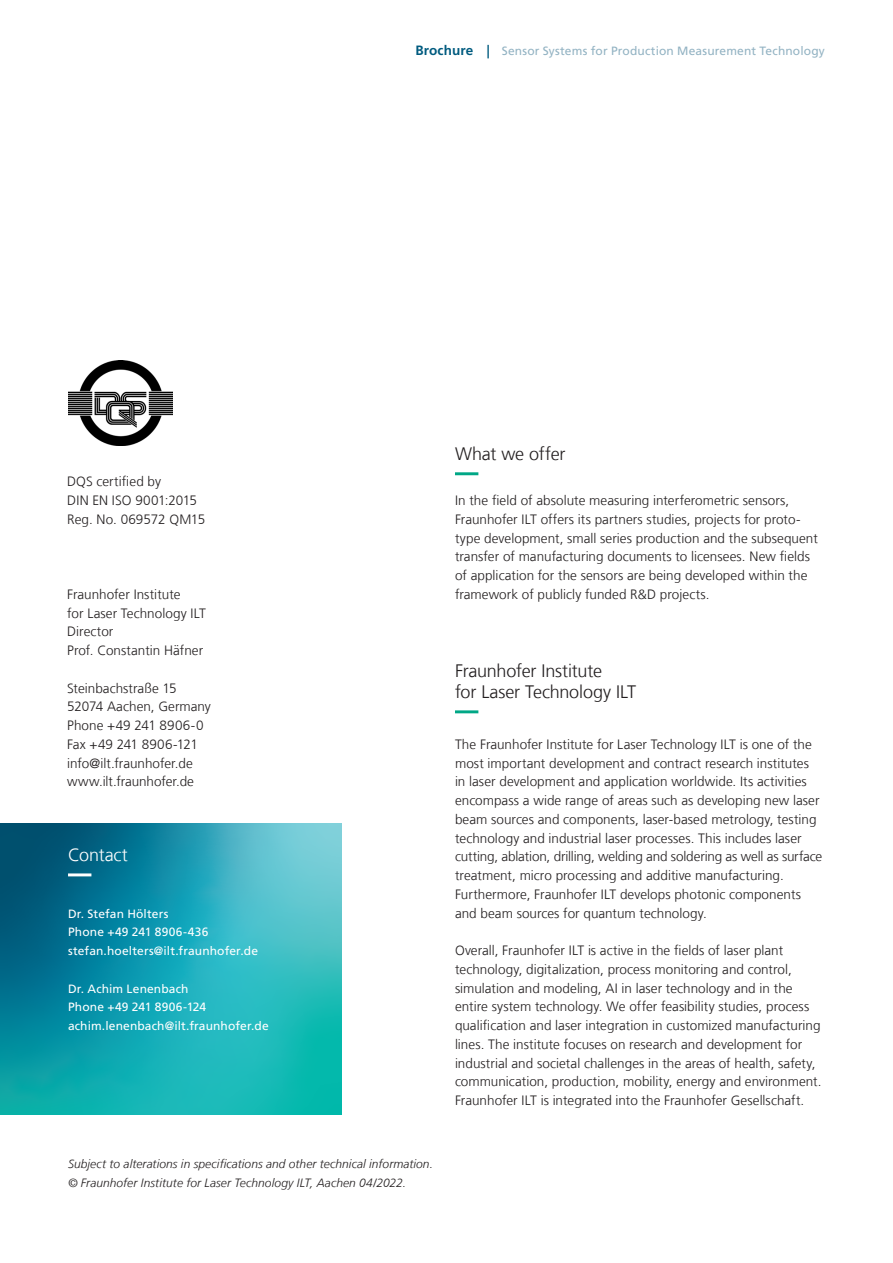
<style>
.page{position:relative;width:893px;height:1263px;background:#fff}
.page>*{position:absolute;margin:0;border:0;box-sizing:border-box;transform-origin:0 0}
.t1{font:300 18px/21.6px "Frutiger LT Com";letter-spacing:-.01em;color:#231f20}
.t2{font:300 18px "Frutiger LT Com";letter-spacing:-.01em;color:#fff}
.t3{font:300 13.5px/18.8px "Frutiger LT Com";letter-spacing:.005em;color:#231f20}
.t4{font:12px/18.8px "Frutiger LT Com";letter-spacing:.01em;color:#fff}
.t5{font:italic 300 12px/18.8px "Frutiger LT Com";letter-spacing:.005em;color:#231f20}
.t6{font:12px "Frutiger LT Com";letter-spacing:.015em;color:#93b3c3}
.s1{font-weight:700;font-size:13.5px;color:#005b7f}
</style>
<div class="page">
<svg style="left:0;top:824px;width:341px;height:290px;background:#1b9fae"></svg>
<svg style="left:68px;top:873px;width:252px;height:3px"></svg>
<svg style="left:455px;top:472px;width:24px;height:3px"></svg>
<svg style="left:455px;top:710px;width:24px;height:3px"></svg>
<img style="left:68px;top:361px;width:105px;height:85px">
<p class="t6" style="left:415px;top:44px;width:411px"><span class="s1">Brochure |</span> Sensor Systems for Production Measurement Technology</p>
<p class="t3" style="left:67px;top:472px;width:140px">DQS certified by<br>DIN EN ISO 9001:2015<br>Reg. No. 069572 QM15</p>
<p class="t3" style="left:67px;top:585px;width:140px">Fraunhofer Institute<br>for Laser Technology ILT<br>Director<br>Prof. Constantin Häfner</p>
<p class="t3" style="left:67px;top:679px;width:145px">Steinbachstraße 15<br>52074 Aachen, Germany<br>Phone +49 241 8906-0<br>Fax +49 241 8906-121 info@ilt.fraunhofer.de www.ilt.fraunhofer.de</p>
<h1 class="t2" style="left:68px;top:845px;width:61px">Contact</h1>
<p class="t4" style="left:68px;top:904px;width:191px">Dr. Stefan Hölters<br>Phone +49 241 8906-436 stefan.hoelters@ilt.fraunhofer.de</p>
<p class="t4" style="left:68px;top:979px;width:202px">Dr. Achim Lenenbach<br>Phone +49 241 8906-124 achim.lenenbach@ilt.fraunhofer.de</p>
<h1 class="t1" style="left:455px;top:443px;width:112px">What we offer</h1>
<p class="t3" style="left:455px;top:491px;width:364px">In the field of absolute measuring interferometric sensors, Fraunhofer ILT offers its partners studies, projects for proto&shy;type development, small series production and the subsequent transfer of manufacturing documents to licensees. New fields of application for the sensors are being developed within the framework of publicly funded R&amp;D projects.</p>
<h1 class="t1" style="left:455px;top:660px;width:183px">Fraunhofer Institute<br>for Laser Technology ILT</h1>
<p class="t3" style="left:455px;top:735px;width:369px">The Fraunhofer Institute for Laser Technology ILT is one of the most important development and contract research institutes in laser development and application worldwide. Its activities encompass a wide range of areas such as developing new laser beam sources and components, laser-based metrology, testing technology and industrial laser processes. This includes laser cutting, ablation, drilling, welding and soldering as well as surface treatment, micro processing and additive manufacturing.<br>Furthermore, Fraunhofer ILT develops photonic components and beam sources for quantum technology.</p>
<p class="t3" style="left:455px;top:941px;width:368px">Overall, Fraunhofer ILT is active in the fields of laser plant technology, digitalization, process monitoring and control, simulation and modeling, AI in laser technology and in the entire system technology. We offer feasibility studies, process qualification and laser integration in customized manufacturing lines. The institute focuses on research and development for industrial and societal challenges in the areas of health, safety, communication, production, mobility, energy and environment.<br>Fraunhofer ILT is integrated into the Fraunhofer Gesellschaft.</p>
<p class="t5" style="left:68px;top:1154px;width:366px">Subject to alterations in specifications and other technical information. © Fraunhofer Institute for Laser Technology ILT, Aachen 04/2022.</p>
</div>
